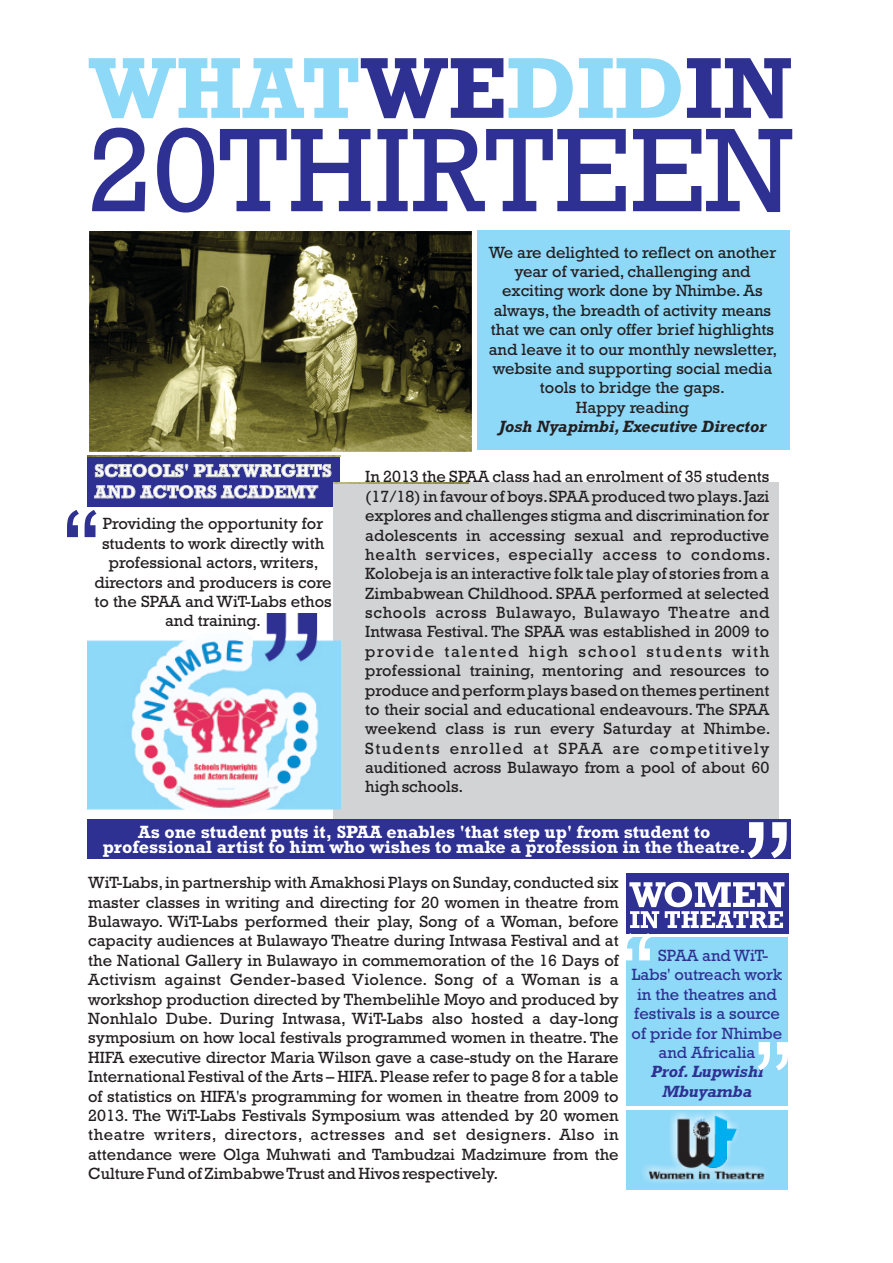
<style>
.page{position:relative;width:893px;height:1263px;background:#fff}
.page>*{position:absolute;margin:0;border:0;box-sizing:border-box;transform-origin:0 0}
.t1{font:700 18px/15px "Rockwell";color:#fff;text-align:center}
.t2{font:16.5px/19.4px "Rockwell";color:#231f20;text-align:center}
.t3{font:16.5px "Rockwell";color:#2e3092}
.t4{font:italic 700 16.5px "Rockwell";color:#231f20}
.t5{font:italic 700 16.5px/19.4px "Rockwell";color:#2e3092;text-align:center}
</style>
<div class="page">
<div style="left:87px;top:455px;width:253px;height:51px;background:#2e3092"></div>
<img style="left:87px;top:455px;width:253px;height:2px">
<div style="left:477px;top:230px;width:313px;height:219px;background:#8ed8f8"></div>
<svg style="left:89px;top:58px;width:702px;height:60px"></svg>
<svg style="left:92px;top:128px;width:700px;height:85px"></svg>
<img style="left:89px;top:231px;width:382px;height:220px">
<div style="left:334px;top:482px;width:445px;height:356px;background:#d1d3d4"></div>
<img style="left:334px;top:482px;width:134px;height:2px">
<svg style="left:94px;top:464px;width:237px;height:34px"></svg>
<img style="left:87px;top:613px;width:253px;height:206px">
<svg style="left:67px;top:510px;width:29px;height:27px"></svg>
<div style="left:87px;top:819px;width:704px;height:40px;background:#2e3092"></div>
<svg style="left:748px;top:822px;width:39px;height:36px"></svg>
<div style="left:626px;top:873px;width:163px;height:60px;background:#2e3092"></div>
<div style="left:626px;top:937px;width:162px;height:169px;background:#8ed8f8"></div>
<svg style="left:626px;top:882px;width:158px;height:78px"></svg>
<svg style="left:758px;top:1042px;width:30px;height:28px"></svg>
<div style="left:626px;top:1111px;width:162px;height:79px;background:#8ed8f8"></div>
<img style="left:642px;top:1110px;width:127px;height:72px">
<p class="t2" style="left:94px;top:516px;width:239px">Providing the opportunity for students to work directly with professional actors, writers, directors and producers is core to the SPAA and WiT-Labs ethos and training.</p>
<p class="t2" style="left:489px;top:244px;width:290px">We are delighted to reflect on another year of varied, challenging and exciting work done by Nhimbe. As always, the breadth of activity means that we can only offer brief highlights and leave it to our monthly newsletter, website and supporting social media tools to bridge the gaps.<br>Happy reading</p>
<p class="t4" style="left:499px;top:421px;width:269px">Josh Nyapimbi, Executive Director</p>
<p class="t2" style="left:365px;top:469px;width:407px;text-align:justify">In 2013 the SPAA class had an enrolment of 35 students (17/18) in favour of boys.SPAA produced two plays.Jazi explores and challenges stigma and discrimination for adolescents in accessing sexual and reproductive health services, especially access to condoms.<br>Kolobeja is an interactive folk tale play of stories from a Zimbabwean Childhood. SPAA performed at selected schools across Bulawayo, Bulawayo Theatre and Intwasa Festival. The SPAA was established in 2009 to provide talented high school students with professional training, mentoring and resources to produce and perform plays based on themes pertinent to their social and educational endeavours. The SPAA weekend class is run every Saturday at Nhimbe.<br>Students enrolled at SPAA are competitively auditioned across Bulawayo from a pool of about 60 high schools.</p>
<p class="t1" style="left:103px;top:826px;width:645px">As one student puts it, SPAA enables 'that step up' from student to professional artist to him who wishes to make a profession in the theatre.</p>
<p class="t2" style="left:88px;top:875px;width:532px;text-align:justify">WiT-Labs,in partnership with Amakhosi Plays on Sunday,conducted six master classes in writing and directing for 20 women in theatre from Bulawayo. WiT-Labs performed their play, Song of a Woman, before capacity audiences at Bulawayo Theatre during Intwasa Festival and at the National Gallery in Bulawayo in commemoration of the 16 Days of Activism against Gender-based Violence. Song of a Woman is a workshop production directed by Thembelihle Moyo and produced by Nonhlalo Dube. During Intwasa, WiT-Labs also hosted a day-long symposium on how local festivals programmed women in theatre. The HIFA executive director Maria Wilson gave a case-study on the Harare International Festival of the Arts – HIFA.Please refer to page 8 for a table of statistics on HIFA's programming for women in theatre from 2009 to 2013. The WiT-Labs Festivals Symposium was attended by 20 women theatre writers, directors, actresses and set designers. Also in attendance were Olga Muhwati and Tambudzai Madzimure from the Culture Fund of Zimbabwe Trust and Hivos respectively.</p>
<p class="t3" style="left:658px;top:950px;width:112px">SPAA and WiT-</p>
<p class="t3" style="left:632px;top:969px;width:152px">Labs' outreach work</p>
<p class="t3" style="left:637px;top:988px;width:141px">in the theatres and</p>
<p class="t3" style="left:634px;top:1008px;width:147px">festivals is a source</p>
<p class="t3" style="left:632px;top:1027px;width:152px">of pride for Nhimbe</p>
<p class="t3" style="left:659px;top:1046px;width:98px">and Africalia</p>
<p class="t5" style="left:651px;top:1064px;width:114px">Prof. Lupwishi<br>Mbuyamba</p>
</div>
